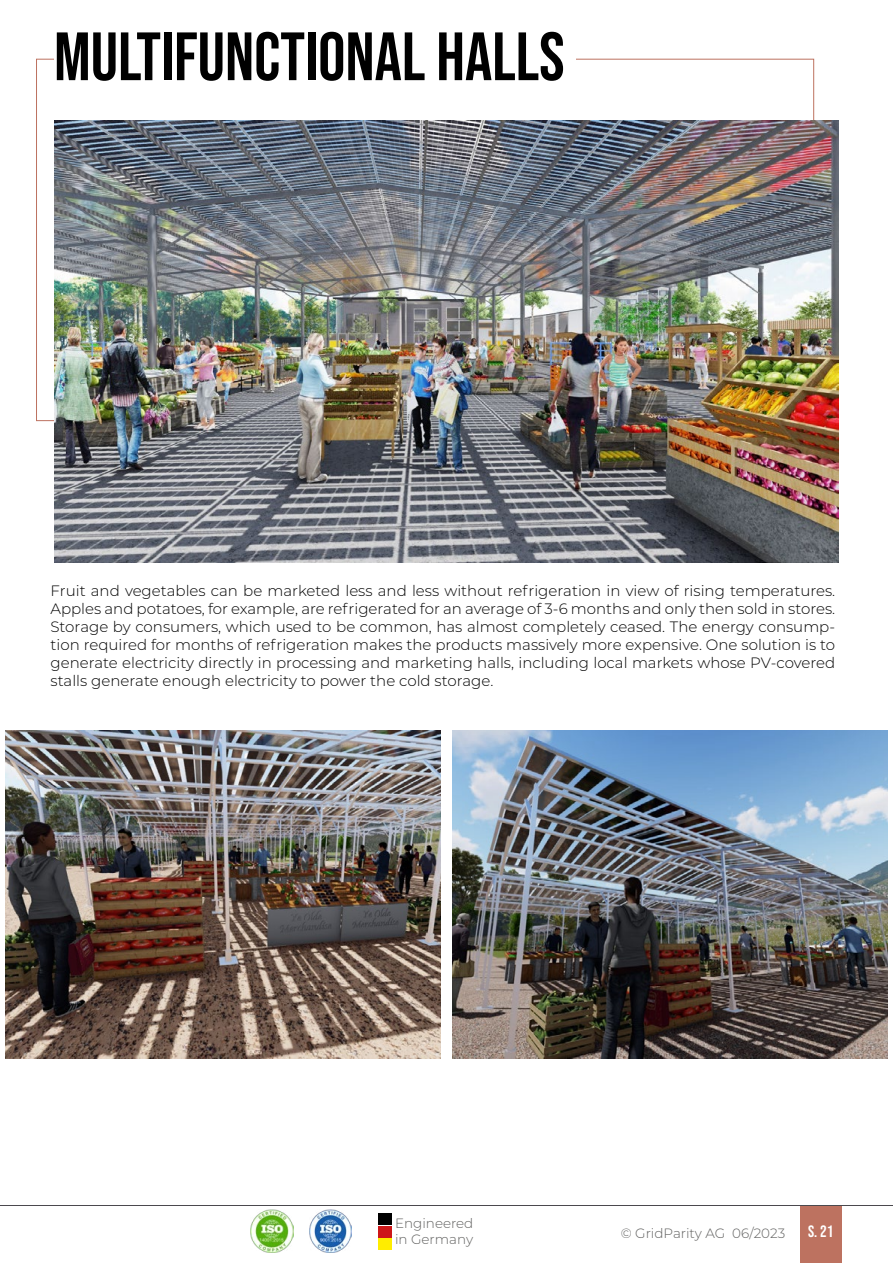
<style>
.page{position:relative;width:893px;height:1263px;background:#fff}
.page>*{position:absolute;margin:0;border:0;box-sizing:border-box;transform-origin:0 0}
.t1{font:68.25px "Bebas Neue";color:#000}
.t2{font:16.5px "Bebas Neue";color:#fff}
.t3{font:300 15px/18px "Montserrat";color:#000;text-align:justify}
.t4{font:300 13.5px/16.2px "Montserrat";color:#616160}
</style>
<div class="page">
<div style="left:800px;top:1206px;width:41px;height:57px;background:#bd7260"></div>
<hr style="left:0;top:1205px;width:893px;height:1px;background:#4b494e">
<div style="left:378px;top:1213px;width:14px;height:11px;background:#000"></div>
<div style="left:378px;top:1226px;width:14px;height:11px;background:#cd1719"></div>
<div style="left:378px;top:1238px;width:14px;height:12px;background:#ffed00"></div>
<img style="left:309px;top:1210px;width:43px;height:43px">
<img style="left:251px;top:1210px;width:43px;height:43px">
<img style="left:54px;top:121px;width:785px;height:441px">
<img style="left:6px;top:731px;width:435px;height:327px">
<img style="left:452px;top:731px;width:435px;height:327px">
<h1 class="t1" style="left:54px;top:18px;width:512px">MULTIFUNCTIONAL HALLS</h1>
<p class="t3" style="left:50px;top:581px;width:786px">Fruit and vegetables can be marketed less and less without refrigeration in view of rising temperatures.<br>Apples and potatoes, for example, are refrigerated for an average of 3-6 months and only then sold in stores.<br>Storage by consumers, which used to be common, has almost completely ceased. The energy consump&shy;tion required for months of refrigeration makes the products massively more expensive. One solution is to generate electricity directly in processing and marketing halls, including local markets whose PV-covered stalls generate enough electricity to power the cold storage.</p>
<p class="t4" style="left:395px;top:1215px;width:80px">Engineered in Germany</p>
<p class="t4" style="left:621px;top:1225px;width:166px">© GridParity AG 06/2023</p>
<p class="t2" style="left:808px;top:1222px;width:27px">S. 21</p>
</div>
